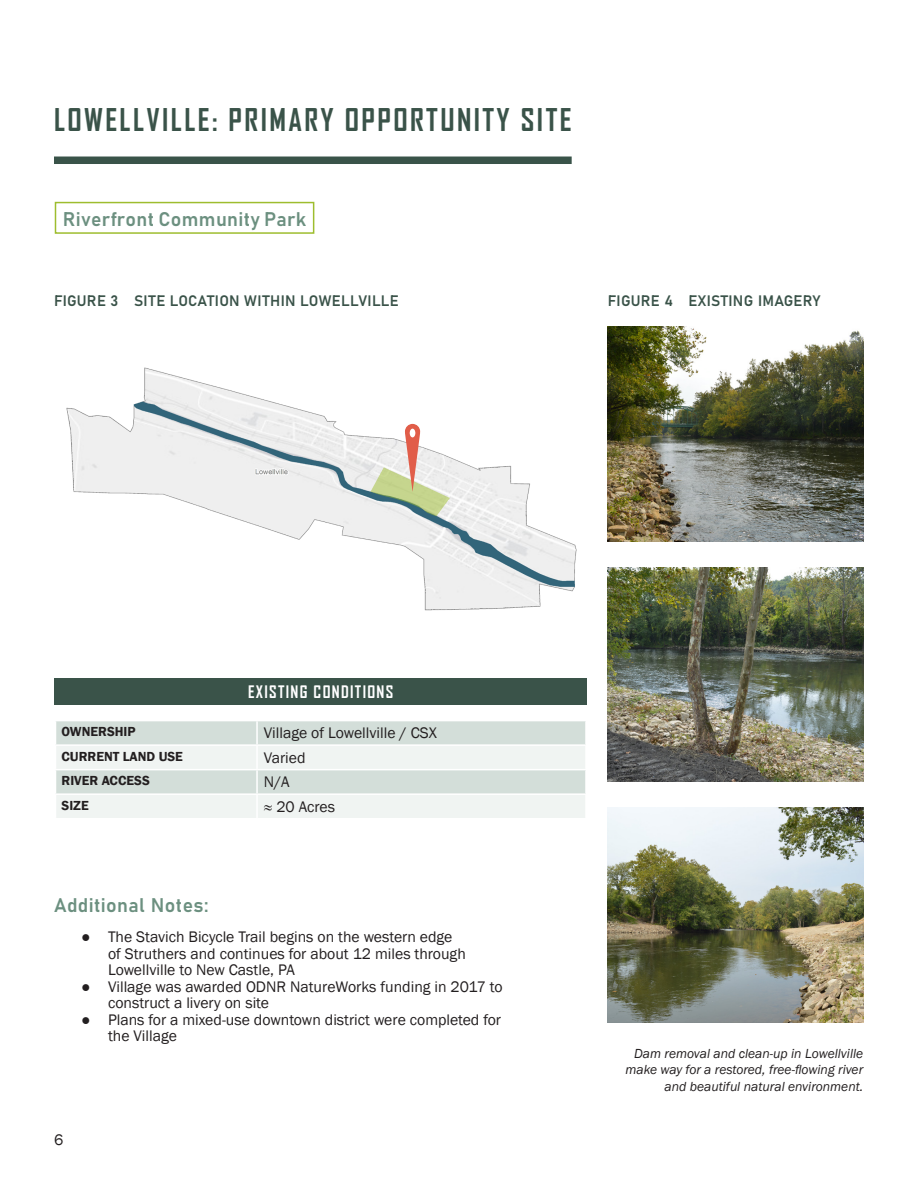
<style>
.page{position:relative;width:918px;height:1188px;background:#fff}
.page>*{position:absolute;margin:0;border:0;box-sizing:border-box;transform-origin:0 0}
.Heading{font:700 30px "Agency FB";letter-spacing:.08em;color:#3a5349}
.Subheading{font:19.5px "Bahnschrift";letter-spacing:.02em;color:#6c9080}
.Table_Header{font:700 16.5px "Agency FB";letter-spacing:.08em;color:#fff}
.Table_text{font:15.75px/16.5px "Franklin Gothic";color:#231f20}
.t1{font:15px "Bahnschrift";letter-spacing:.02em;color:#3a5349}
.Captions{font:italic 13.5px/16.5px "Franklin Gothic";color:#231f20;text-align:right}
.Table_text-2{font:600 13.5px "Franklin Gothic";color:#231f20}
</style>
<div class="page">
<div style="left:54px;top:157px;width:518px;height:7px;background:#395349"></div>
<div style="left:55px;top:202px;width:259px;height:32px;border:2px solid #9ebd2e"></div>
<img style="left:54px;top:367px;width:533px;height:338px">
<svg style="left:371px;top:424px;width:79px;height:92px"></svg>
<img style="left:608px;top:327px;width:256px;height:214px">
<img style="left:608px;top:567px;width:256px;height:215px">
<img style="left:608px;top:808px;width:256px;height:214px">
<svg style="left:56px;top:721px;width:530px;height:97px"></svg>
<hr style="left:257px;top:793px;width:330px;height:2px;background:#fff">
<hr style="left:256px;top:795px;width:2px;height:23px;background:#fff">
<hr style="left:585px;top:795px;width:2px;height:23px;background:#fff">
<hr style="left:55px;top:744px;width:202px;height:2px;background:#fff">
<hr style="left:257px;top:744px;width:330px;height:2px;background:#fff">
<div style="left:55px;top:678px;width:532px;height:26px;background:#3a5349"></div>
<p class="Heading" style="left:54px;top:101px;width:519px">LOWELLVILLE: PRIMARY OPPORTUNITY SITE</p>
<p class="Subheading" style="left:63px;top:204px;width:245px">Riverfront Community Park</p>
<p class="t1" style="left:54px;top:290px;width:346px">Figure 3 SITE LOCATI ON WITHI N LOWELLVI LLE</p>
<p class="t1" style="left:608px;top:290px;width:214px">Figure 4 EXISTI NG I MAGERY</p>
<p class="Table_Header" style="left:248px;top:681px;width:147px">EXISTING CONDITIONS</p>
<p class="Table_text-2" style="left:62px;top:723px;width:76px">OWNERSHIP</p>
<p class="Table_text" style="left:264px;top:725px;width:175px">Village of Lowellville / CSX</p>
<p class="Table_text-2" style="left:62px;top:748px;width:123px">CURRENT LAND USE</p>
<p class="Table_text" style="left:264px;top:750px;width:43px">Varied</p>
<p class="Table_text-2" style="left:62px;top:772px;width:90px">RIVER ACCESS</p>
<p class="Table_text" style="left:264px;top:774px;width:27px">N/A</p>
<p class="Table_text-2" style="left:62px;top:797px;width:29px">SIZE</p>
<p class="Table_text" style="left:264px;top:799px;width:73px">≈ 20 Acres</p>
<p class="Subheading" style="left:54px;top:890px;width:156px">Additional Notes:</p>
<p class="Table_text" style="left:108px;top:929px;width:359px;text-indent:-27px">● The Stavich Bicycle Trail begins on the western edge of Struthers and continues for about 12 miles through<br>Lowellville to New Castle, PA</p>
<p class="Table_text" style="left:108px;top:978px;width:396px;text-indent:-27px">● Village was awarded ODNR NatureWorks funding in 2017 to construct a livery on site</p>
<p class="Table_text" style="left:108px;top:1011px;width:395px;text-indent:-27px">● Plans for a mixed-use downtown district were completed for the Village</p>
<p class="Table_text" style="left:54px;top:1132px;width:11px">6</p>
<p class="Captions" style="left:625px;top:1045px;width:239px">Dam removal and clean-up in Lowellville make way for a restored, free-flowing river and beautiful natural environment.</p>
</div>
